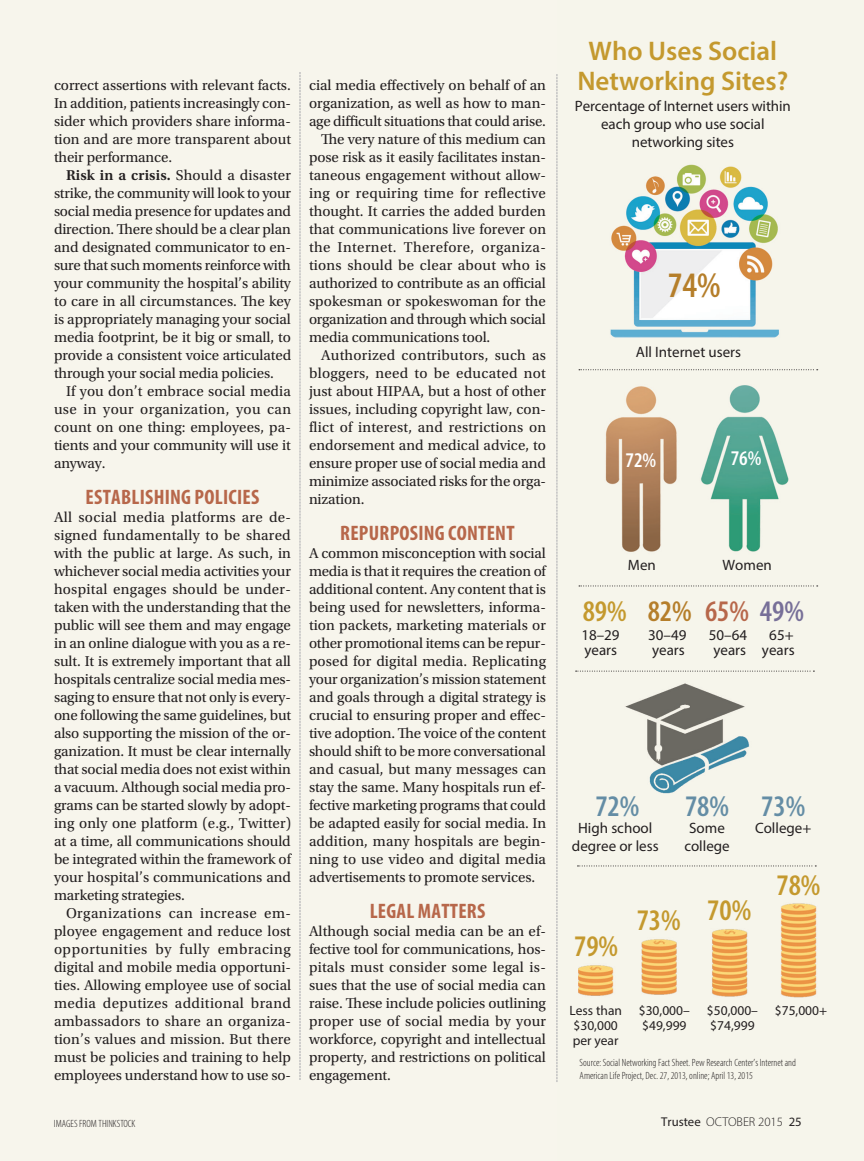
<style>
.page{position:relative;width:864px;height:1161px;background:#f7f5ec}
.page>*{position:absolute;margin:0;border:0;box-sizing:border-box;transform-origin:0 0}
.t1{font:600 condensed 36px "Myriad Pro";color:#b57e2a}
.t2{font:600 condensed 30px "Myriad Pro";color:#c4992e}
.t3{font:600 condensed 30px "Myriad Pro";color:#b57e2a}
.t4{font:600 condensed 30px "Myriad Pro";color:#648da5}
.Sidebar_head{font:600 27px/30px "Myriad Pro";color:#c4992e;text-align:center}
.EXEC_Subhead{font:700 condensed 21px "Myriad Pro";letter-spacing:.01em;color:#b7674a}
.t5{font:600 condensed 21px "Myriad Pro";color:#fff}
.body_no_indent{font:15px/18px "Utopia Std";letter-spacing:-.005em;color:#231f20;text-align:justify}
.body_indent{font:15px/18px "Utopia Std";letter-spacing:-.01em;color:#231f20;text-align:justify}
.Sidebar_body{font:15px/18px "Myriad Pro";color:#231f20;text-align:center}
.Sidebar_body-2{font:13.5px/15px "Myriad Pro";color:#231f20}
.t6{font:300 12.75px "Myriad Pro";color:#231f20}
.Chart_source{font:300 condensed 10.5px/12.8px "Myriad Pro";color:#231f20}
.s1{font-weight:600}
.s2{color:#b7674a}
.s3{color:#776f98}
.s4{font-weight:400}
</style>
<div class="page">
<img style="left:575px;top:164px;width:244px;height:834px">
<svg style="left:300px;top:72px;width:1px;height:1008px"></svg>
<svg style="left:579px;top:369px;width:239px;height:1px"></svg>
<svg style="left:579px;top:586px;width:239px;height:1px"></svg>
<svg style="left:576px;top:671px;width:238px;height:1px"></svg>
<svg style="left:578px;top:866px;width:238px;height:1px"></svg>
<svg style="left:557px;top:74px;width:1px;height:1008px"></svg>
<p class="body_no_indent" style="left:54px;top:76px;width:239px">correct assertions with relevant facts.<br>In addition, patients increasingly con&shy;sider which providers share informa&shy;tion and are more transparent about their performance.</p>
<p class="body_indent" style="left:54px;top:166px;width:239px;text-indent:12px"><span class="s1">Risk in a crisis.</span> Should a disaster strike, the community will look to your social media presence for updates and direction. There should be a clear plan and designated communicator to en&shy;sure that such moments reinforce with your community the hospital’s ability to care in all circumstances. The key is appropriately managing your social media footprint, be it big or small, to provide a consistent voice articulated through your social media policies.</p>
<p class="body_indent" style="left:54px;top:382px;width:239px;text-indent:12px">If you don’t embrace social media use in your organization, you can count on one thing: employees, pa&shy;tients and your community will use it anyway.</p>
<p class="EXEC_Subhead" style="left:86px;top:484px;width:175px">ESTABLISHING POLICIES</p>
<p class="body_no_indent" style="left:54px;top:508px;width:239px">All social media platforms are de&shy;signed fundamentally to be shared with the public at large. As such, in whichever social media activities your hospital engages should be under&shy;taken with the understanding that the public will see them and may engage in an online dialogue with you as a re&shy;sult. It is extremely important that all hospitals centralize social media mes&shy;saging to ensure that not only is every&shy;one following the same guidelines, but also supporting the mission of the or&shy;ganization. It must be clear internally that social media does not exist within a vacuum. Although social media pro&shy;grams can be started slowly by adopt&shy;ing only one platform (e.g., Twitter) at a time, all communications should be integrated within the framework of your hospital’s communications and marketing strategies.</p>
<p class="body_indent" style="left:54px;top:904px;width:239px;text-indent:12px">Organizations can increase em&shy;ployee engagement and reduce lost opportunities by fully embracing digital and mobile media opportuni&shy;ties. Allowing employee use of social media deputizes additional brand ambassadors to share an organiza&shy;tion’s values and mission. But there must be policies and training to help employees understand how to use so-</p>
<p class="body_indent" style="left:309px;top:76px;width:238px">cial media effectively on behalf of an organization, as well as how to man&shy;age difficult situations that could arise.</p>
<p class="body_indent" style="left:309px;top:130px;width:239px;text-indent:12px">The very nature of this medium can pose risk as it easily facilitates instan&shy;taneous engagement without allow&shy;ing or requiring time for reflective thought. It carries the added burden that communications live forever on the Internet. Therefore, organiza&shy;tions should be clear about who is authorized to contribute as an official spokesman or spokeswoman for the organization and through which social media communications tool.</p>
<p class="body_indent" style="left:309px;top:346px;width:239px;text-indent:12px">Authorized contributors, such as bloggers, need to be educated not just about HIPAA, but a host of other issues, including copyright law, con&shy;flict of interest, and restrictions on endorsement and medical advice, to ensure proper use of social media and minimize associated risks for the orga&shy;nization.</p>
<p class="EXEC_Subhead" style="left:340px;top:520px;width:176px">REPURPOSING CONTENT</p>
<p class="body_no_indent" style="left:309px;top:544px;width:239px">A common misconception with social media is that it requires the creation of additional content. Any content that is being used for newsletters, informa&shy;tion packets, marketing materials or other promotional items can be repur&shy;posed for digital media. Replicating your organization’s mission statement and goals through a digital strategy is crucial to ensuring proper and effec&shy;tive adoption. The voice of the content should shift to be more conversational and casual, but many messages can stay the same. Many hospitals run ef&shy;fective marketing programs that could be adapted easily for social media. In addition, many hospitals are begin&shy;ning to use video and digital media advertisements to promote services.</p>
<p class="EXEC_Subhead" style="left:370px;top:898px;width:117px">LEGAL MATTERS</p>
<p class="body_no_indent" style="left:309px;top:922px;width:239px">Although social media can be an ef&shy;fective tool for communications, hos&shy;pitals must consider some legal is&shy;sues that the use of social media can raise. These include policies outlining proper use of social media by your workforce, copyright and intellectual property, and restrictions on political engagement.</p>
<p class="Sidebar_head" style="left:577px;top:35px;width:213px">Who Uses Social<br>Networking Sites?</p>
<p class="Sidebar_body" style="left:575px;top:97px;width:218px">Percentage of Internet users within each group who use social networking sites</p>
<p class="t1" style="left:668px;top:263px;width:54px">74%</p>
<p class="Sidebar_body" style="left:636px;top:342px;width:107px">All Internet users</p>
<p class="t5" style="left:626px;top:447px;width:32px">72%</p>
<p class="t5" style="left:731px;top:445px;width:32px">76%</p>
<p class="Sidebar_body" style="left:628px;top:556px;width:29px">Men</p>
<p class="Sidebar_body" style="left:723px;top:556px;width:51px">Women</p>
<p class="t2" style="left:583px;top:592px;width:46px">89%</p>
<p class="t3" style="left:648px;top:592px;width:158px">82% <span class="s2">65%</span> <span class="s3">49%</span></p>
<p class="Sidebar_body" style="left:581px;top:626px;width:40px">18–29</p>
<p class="Sidebar_body" style="left:648px;top:626px;width:40px">30–49</p>
<p class="Sidebar_body" style="left:709px;top:626px;width:40px">50–64</p>
<p class="Sidebar_body" style="left:769px;top:626px;width:26px">65+</p>
<p class="Sidebar_body" style="left:585px;top:641px;width:34px">years</p>
<p class="Sidebar_body" style="left:652px;top:641px;width:34px">years</p>
<p class="Sidebar_body" style="left:713px;top:641px;width:83px">years years</p>
<p class="t4" style="left:595px;top:787px;width:46px">72%</p>
<p class="t4" style="left:685px;top:787px;width:46px">78%</p>
<p class="t4" style="left:761px;top:787px;width:46px">73%</p>
<p class="Sidebar_body" style="left:689px;top:819px;width:37px">Some</p>
<p class="Sidebar_body" style="left:684px;top:837px;width:47px">college</p>
<p class="Sidebar_body" style="left:755px;top:819px;width:58px">College+</p>
<p class="Sidebar_body" style="left:572px;top:819px;width:88px">High school degree or less</p>
<p class="t2" style="left:574px;top:928px;width:46px">79%</p>
<p class="t2" style="left:637px;top:902px;width:46px">73%</p>
<p class="t2" style="left:707px;top:891px;width:46px">70%</p>
<p class="t2" style="left:776px;top:867px;width:46px">78%</p>
<p class="Sidebar_body-2" style="left:569px;top:1003px;width:54px;text-align:center">Less than $30,000</p>
<p class="Sidebar_body-2" style="left:573px;top:1033px;width:47px">per year</p>
<p class="Sidebar_body-2" style="left:639px;top:1003px;width:53px">$30,000– $49,999</p>
<p class="Sidebar_body-2" style="left:707px;top:1003px;width:53px">$50,000– $74,999</p>
<p class="Sidebar_body-2" style="left:775px;top:1003px;width:54px">$75,000+</p>
<p class="Chart_source" style="left:580px;top:1057px;width:218px">Source: Social Networking Fact Sheet. Pew Research Center’s Internet and<br>American Life Project, Dec. 27, 2013, online; April 13, 2015</p>
<p class="Chart_source" style="left:54px;top:1117px;width:83px">IMAGES FROM THINKSTOCK</p>
<p class="t6" style="left:661px;top:1114px;width:142px"><span class="s4">Trustee</span> OCTOBER 2015 <span class="s4">25</span></p>
</div>
